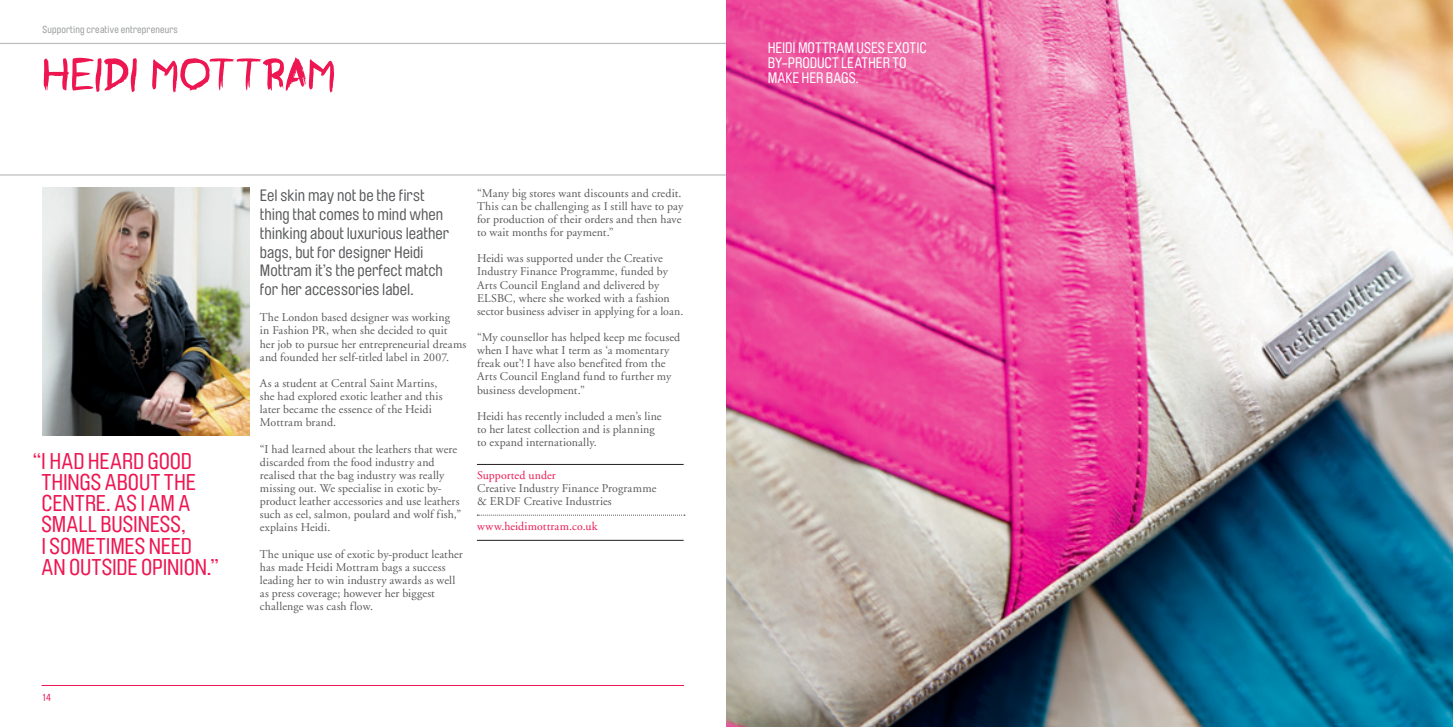
<style>
.page{position:relative;width:1453px;height:727px;background:#fff}
.page>*{position:absolute;margin:0;border:0;box-sizing:border-box;transform-origin:0 0}
.t1{font:50px "Graffiti Paint Brush";color:#ed1651}
.t2{font:22.5px "Brauer Neue Std";color:#ed1651}
.t3{font:16.25px/18.8px "Brauer Neue Std";color:#58595b}
.t4{font:15px "Brauer Neue Std";letter-spacing:-.005em;color:#fff}
.t5{font:11.88px/13.1px "Adobe Garamond";letter-spacing:.01em;color:#58595b}
.t6{font:11.88px "Adobe Garamond";letter-spacing:.01em;color:#ed1651}
.t7{font:10px "Brauer Neue Std";letter-spacing:.02em;color:#949698}
.t8{font:10px "Brauer Neue Std";color:#ed1651}
</style>
<div class="page">
<hr style="left:0;top:43px;width:726px;height:1px;background:#bcbec0">
<hr style="left:0;top:174px;width:726px;height:1px;background:#bcbec0">
<img style="left:726px;top:0;width:727px;height:726px">
<img style="left:43px;top:188px;width:206px;height:247px">
<hr style="left:42px;top:685px;width:642px;height:1px;background:#ed1651">
<hr style="left:477px;top:464px;width:207px;height:1px;background:#231f20">
<svg style="left:477px;top:514px;width:208px;height:1px"></svg>
<hr style="left:477px;top:540px;width:207px;height:1px;background:#231f20">
<p class="t7" style="left:43px;top:24px;width:137px">Supporting creative entrepreneurs</p>
<h1 class="t1" style="left:43px;top:49px;width:20px">HEIDI</h1>
<h1 class="t1" style="left:151px;top:49px;width:55px">MOTTRA</h1>
<h1 class="t1" style="left:308px;top:49px;width:29px">M</h1>
<h2 class="t2" style="left:33px;top:448px;width:67px">“I had heard</h2>
<h2 class="t2" style="left:148px;top:448px;width:23px">good</h2>
<h2 class="t2" style="left:41px;top:469px;width:11px">thin</h2>
<h2 class="t2" style="left:80px;top:469px;width:38px">gs about</h2>
<h2 class="t2" style="left:164px;top:469px;width:12px">the</h2>
<h2 class="t2" style="left:41px;top:490px;width:12px">centre</h2>
<h2 class="t2" style="left:106px;top:490px;width:84px">. As I am a</h2>
<h2 class="t2" style="left:41px;top:512px;width:12px">small</h2>
<h2 class="t2" style="left:100px;top:512px;width:11px">business</h2>
<h2 class="t2" style="left:181px;top:512px;width:7px">,</h2>
<h2 class="t2" style="left:41px;top:533px;width:20px">I sometimes</h2>
<h2 class="t2" style="left:149px;top:533px;width:12px">need</h2>
<h2 class="t2" style="left:41px;top:554px;width:39px">an outside</h2>
<h2 class="t2" style="left:141px;top:554px;width:11px">opinion</h2>
<h2 class="t2" style="left:207px;top:554px;width:14px">.”</h2>
<p class="t8" style="left:43px;top:692px;width:10px">14</p>
<h3 class="t3" style="left:260px;top:186px;width:191px">Eel skin may not be the first thing that comes to mind when thinking about luxurious leather bags, but for designer Heidi<br>Mottram it’s the perfect match for her accessories label.</h3>
<p class="t5" style="left:260px;top:311px;width:208px">The London based designer was working<br>in Fashion PR, when she decided to quit<br>her job to pursue her entrepreneurial dreams and founded her self-titled label in 2007.</p>
<p class="t5" style="left:260px;top:377px;width:184px">As a student at Central Saint Martins, she had explored exotic leather and this later became the essence of the Heidi<br>Mottram brand.</p>
<p class="t5" style="left:260px;top:442px;width:203px">“I had learned about the leathers that were discarded from the food industry and realised that the bag industry was really missing out. We specialise in exotic by&shy;product leather accessories and use leathers such as eel, salmon, poulard and wolf fish,” explains Heidi.</p>
<p class="t5" style="left:260px;top:547px;width:204px">The unique use of exotic by-product leather has made Heidi Mottram bags a success leading her to win industry awards as well as press coverage; however her biggest challenge was cash flow.</p>
<p class="t5" style="left:477px;top:186px;width:208px">“Many big stores want discounts and credit.<br>This can be challenging as I still have to pay for production of their orders and then have to wait months for payment.”</p>
<p class="t5" style="left:477px;top:252px;width:208px">Heidi was supported under the Creative Industry Finance Programme, funded by Arts Council England and delivered by ELSBC, where she worked with a fashion sector business adviser in applying for a loan.</p>
<p class="t5" style="left:477px;top:331px;width:205px">“My counsellor has helped keep me focused when I have what I term as ‘a momentary freak out’! I have also benefited from the Arts Council England fund to further my business development.”</p>
<p class="t5" style="left:477px;top:410px;width:186px">Heidi has recently included a men’s line to her latest collection and is planning to expand internationally.</p>
<p class="t6" style="left:477px;top:468px;width:80px">Supported under</p>
<p class="t5" style="left:477px;top:482px;width:181px">Creative Industry Finance Programme &amp; ERDF Creative Industries</p>
<p class="t6" style="left:477px;top:519px;width:122px">www.heidimottram.co.uk</p>
<p class="t4" style="left:768px;top:39px;width:49px">Heidi Mottram</p>
<p class="t4" style="left:856px;top:39px;width:8px">uses</p>
<p class="t4" style="left:887px;top:39px;width:22px">exotic</p>
<p class="t4" style="left:768px;top:54px;width:29px">by-product</p>
<p class="t4" style="left:841px;top:54px;width:8px">leather</p>
<p class="t4" style="left:892px;top:54px;width:8px">to</p>
<p class="t4" style="left:768px;top:69px;width:93px">makeher bags.</p>
</div>
